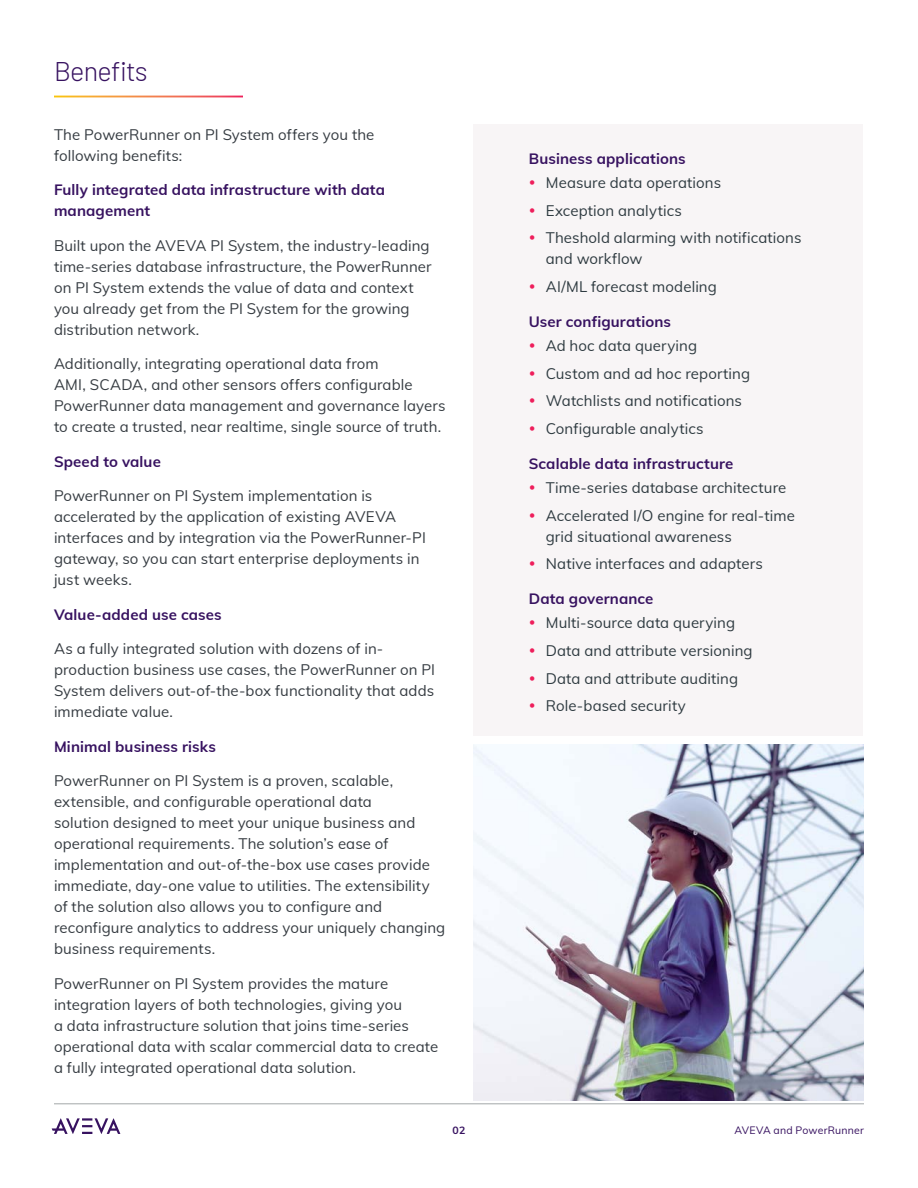
<style>
.page{position:relative;width:918px;height:1188px;background:#fff}
.page>*{position:absolute;margin:0;border:0;box-sizing:border-box;transform-origin:0 0}
.H3_Internal_Pages{font:300 27px "Barlow";letter-spacing:-.03em;color:#371260}
.Body_Copy{font:15px/21px "Muli";letter-spacing:.005em;color:#363c42}
.t1{font:15px/21px "Muli";letter-spacing:.005em;color:#2f3b41}
.Bold{font:700 15px/21px "Muli";letter-spacing:.01em;color:#371260}
.S2_Subheadlines_2{font:700 15px "Muli";letter-spacing:.01em;color:#371260}
.t2{font:10.5px "Muli";letter-spacing:.02em;color:#371260}
.t3{font:700 10.5px "Muli";color:#371260}
</style>
<div class="page">
<hr style="left:54px;top:1104px;width:810px;height:1px;background:#a3a7a9">
<svg style="left:52px;top:1118px;width:68px;height:16px"></svg>
<div style="left:473px;top:125px;width:390px;height:611px;background:#f8f5f6"></div>
<img style="left:473px;top:744px;width:391px;height:357px">
<p class="H3_Internal_Pages" style="left:54px;top:52px;width:95px">Benefits</p>
<p class="Body_Copy" style="left:54px;top:123px;width:322px">The PowerRunner on PI System offers you the following benefits:</p>
<p class="Bold" style="left:54px;top:179px;width:333px">Fully integrated data infrastructure with data management</p>
<p class="Body_Copy" style="left:54px;top:234px;width:379px">Built upon the AVEVA PI System, the industry-leading time-series database infrastructure, the PowerRunner on PI System extends the value of data and context you already get from the PI System for the growing distribution network.</p>
<p class="Body_Copy" style="left:54px;top:353px;width:393px">Additionally, integrating operational data from<br>AMI, SCADA, and other sensors offers configurable PowerRunner data management and governance layers to create a trusted, near realtime, single source of truth.</p>
<p class="Bold" style="left:54px;top:450px;width:108px">Speed to value</p>
<p class="Body_Copy" style="left:54px;top:485px;width:373px">PowerRunner on PI System implementation is accelerated by the application of existing AVEVA interfaces and by integration via the PowerRunner-PI gateway, so you can start enterprise deployments in just weeks.</p>
<p class="Bold" style="left:54px;top:603px;width:169px">Value-added use cases</p>
<p class="Body_Copy" style="left:54px;top:638px;width:383px">As a fully integrated solution with dozens of in&shy;production business use cases, the PowerRunner on PI System delivers out-of-the-box functionality that adds immediate value.</p>
<p class="Bold" style="left:54px;top:735px;width:163px">Minimal business risks</p>
<p class="Body_Copy" style="left:54px;top:770px;width:393px">PowerRunner on PI System is a proven, scalable, extensible, and configurable operational data<br>solution designed to meet your unique business and operational requirements. The solution’s ease of implementation and out-of-the-box use cases provide immediate, day-one value to utilities. The extensibility of the solution also allows you to configure and reconfigure analytics to address your uniquely changing business requirements.</p>
<p class="Body_Copy" style="left:54px;top:972px;width:386px">PowerRunner on PI System provides the mature integration layers of both technologies, giving you<br>a data infrastructure solution that joins time-series operational data with scalar commercial data to create a fully integrated operational data solution.</p>
<p class="S2_Subheadlines_2" style="left:529px;top:147px;width:158px">Business applications</p>
<p class="t1" style="left:546px;top:171px;width:177px">Measure data operations</p>
<p class="t1" style="left:546px;top:199px;width:138px">Exception analytics</p>
<p class="t1" style="left:546px;top:227px;width:257px">Theshold alarming with notifications and workflow</p>
<p class="t1" style="left:546px;top:275px;width:173px">AI/ML forecast modeling</p>
<p class="S2_Subheadlines_2" style="left:529px;top:310px;width:144px">User configurations</p>
<p class="t1" style="left:546px;top:334px;width:153px">Ad hoc data querying</p>
<p class="t1" style="left:546px;top:362px;width:206px">Custom and ad hoc reporting</p>
<p class="t1" style="left:546px;top:390px;width:198px">Watchlists and notifications</p>
<p class="t1" style="left:546px;top:417px;width:159px">Configurable analytics</p>
<p class="S2_Subheadlines_2" style="left:529px;top:452px;width:206px">Scalable data infrastructure</p>
<p class="t1" style="left:546px;top:476px;width:242px">Time-series database architecture</p>
<p class="t1" style="left:546px;top:504px;width:251px">Accelerated I/O engine for real-time grid situational awareness</p>
<p class="t1" style="left:546px;top:553px;width:219px">Native interfaces and adapters</p>
<p class="S2_Subheadlines_2" style="left:529px;top:587px;width:126px">Data governance</p>
<p class="t1" style="left:546px;top:611px;width:191px">Multi-source data querying</p>
<p class="t1" style="left:546px;top:639px;width:208px">Data and attribute versioning</p>
<p class="t1" style="left:546px;top:667px;width:194px">Data and attribute auditing</p>
<p class="t1" style="left:546px;top:695px;width:142px">Role-based security</p>
<p class="t3" style="left:453px;top:1123px;width:14px">02</p>
<p class="t2" style="left:734px;top:1122px;width:131px">AVEVA and PowerRunner</p>
</div>
